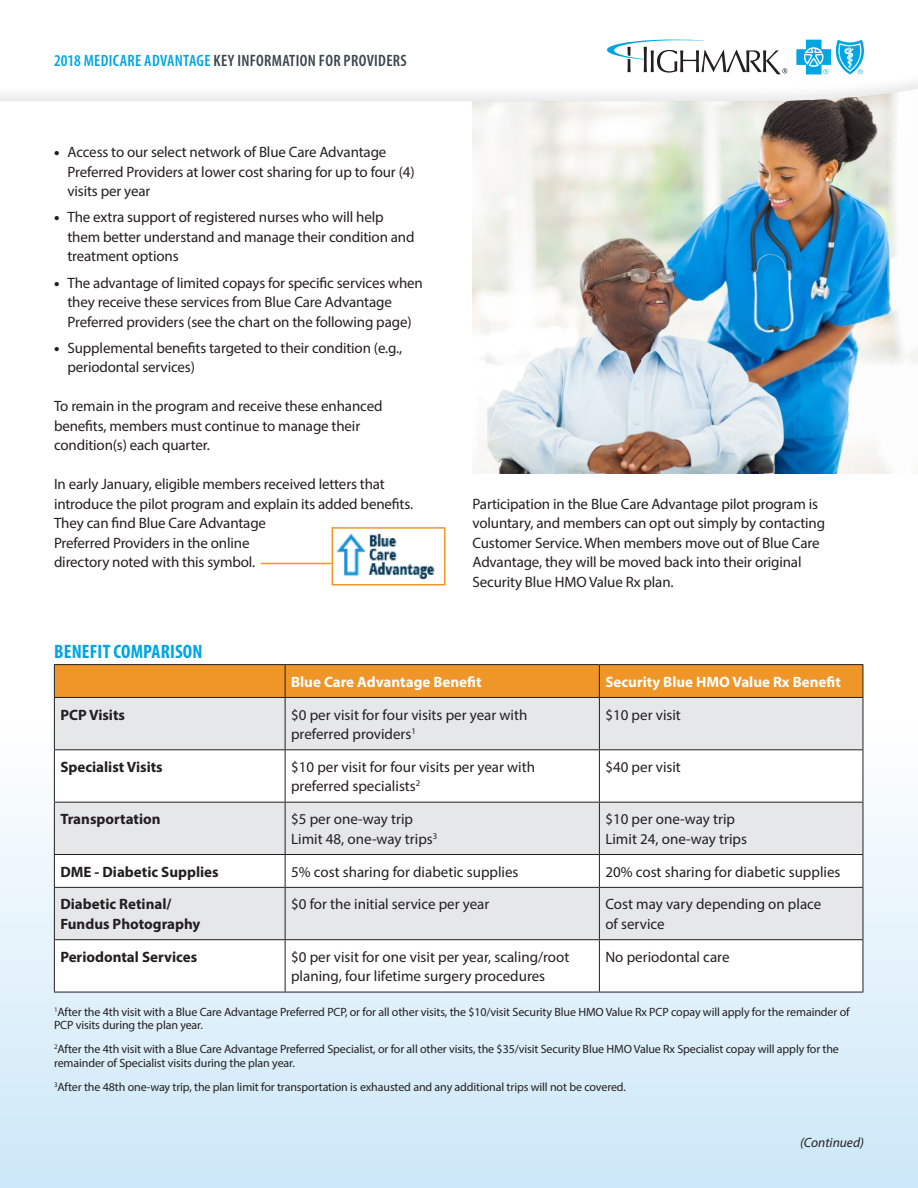
<style>
.page{position:relative;width:918px;height:1188px;background:#fff}
.page>*{position:absolute;margin:0;border:0;box-sizing:border-box;transform-origin:0 0}
.t1{font:700 condensed 19.5px "Myriad Pro";letter-spacing:.01em;color:#00a5e3}
.t2{font:600 condensed 16.5px "Myriad Pro";letter-spacing:.02em;color:#39454e}
.t3{font:15px/19.5px "Myriad Pro";letter-spacing:-.01em;color:#231f20}
.t4{font:700 15px/19.5px "Myriad Pro";color:#231f20}
.t5{font:700 15px "Myriad Pro";color:#fff}
.t6{font:italic 13.5px "Myriad Pro";color:#231f20}
.t7{font:12px/13.5px "Myriad Pro";letter-spacing:-.01em;color:#231f20}
.s1{color:#00a5e3}
.s2{font-weight:900}
</style>
<div class="page">
<div style="left:0;top:725px;width:918px;height:463px;background:linear-gradient(to bottom,#fefefe,#cce7f8)"></div>
<img style="left:472px;top:103px;width:446px;height:370px">
<div style="left:0;top:0;width:918px;height:103px;background:#231f20;opacity:.1"></div>
<svg style="left:607px;top:39px;width:180px;height:35px"></svg>
<svg style="left:796px;top:40px;width:74px;height:34px"></svg>
<div style="left:55px;top:665px;width:808px;height:32px;background:#f09628"></div>
<div style="left:55px;top:698px;width:808px;height:51px;background:#e6e7e9"></div>
<svg style="left:55px;top:750px;width:808px;height:242px"></svg>
<hr style="left:54px;top:664px;width:231px;height:1px;background:#231f20">
<hr style="left:54px;top:665px;width:1px;height:32px;background:#231f20">
<hr style="left:285px;top:664px;width:314px;height:1px;background:#231f20">
<hr style="left:285px;top:665px;width:1px;height:32px;background:#231f20">
<hr style="left:599px;top:664px;width:264px;height:1px;background:#231f20">
<hr style="left:599px;top:665px;width:1px;height:32px;background:#231f20">
<hr style="left:863px;top:665px;width:1px;height:32px;background:#231f20">
<hr style="left:54px;top:697px;width:231px;height:1px;background:#231f20">
<hr style="left:54px;top:698px;width:1px;height:51px;background:#231f20">
<hr style="left:285px;top:697px;width:314px;height:1px;background:#231f20">
<hr style="left:285px;top:698px;width:1px;height:51px;background:#231f20">
<hr style="left:599px;top:697px;width:264px;height:1px;background:#231f20">
<hr style="left:599px;top:698px;width:1px;height:51px;background:#231f20">
<hr style="left:863px;top:698px;width:1px;height:51px;background:#231f20">
<hr style="left:54px;top:749px;width:231px;height:1px;background:#231f20">
<hr style="left:54px;top:750px;width:1px;height:52px;background:#231f20">
<hr style="left:285px;top:749px;width:314px;height:1px;background:#231f20">
<hr style="left:285px;top:750px;width:1px;height:52px;background:#231f20">
<hr style="left:599px;top:749px;width:264px;height:1px;background:#231f20">
<hr style="left:599px;top:750px;width:1px;height:52px;background:#231f20">
<hr style="left:863px;top:750px;width:1px;height:52px;background:#231f20">
<hr style="left:54px;top:802px;width:231px;height:1px;background:#231f20">
<hr style="left:54px;top:803px;width:1px;height:51px;background:#231f20">
<hr style="left:285px;top:802px;width:314px;height:1px;background:#231f20">
<hr style="left:285px;top:803px;width:1px;height:51px;background:#231f20">
<hr style="left:599px;top:802px;width:264px;height:1px;background:#231f20">
<hr style="left:599px;top:803px;width:1px;height:51px;background:#231f20">
<hr style="left:863px;top:803px;width:1px;height:51px;background:#231f20">
<hr style="left:54px;top:854px;width:231px;height:1px;background:#231f20">
<hr style="left:54px;top:855px;width:1px;height:32px;background:#231f20">
<hr style="left:285px;top:854px;width:314px;height:1px;background:#231f20">
<hr style="left:285px;top:855px;width:1px;height:32px;background:#231f20">
<hr style="left:599px;top:854px;width:264px;height:1px;background:#231f20">
<hr style="left:599px;top:855px;width:1px;height:32px;background:#231f20">
<hr style="left:863px;top:855px;width:1px;height:32px;background:#231f20">
<hr style="left:54px;top:887px;width:231px;height:1px;background:#231f20">
<hr style="left:54px;top:888px;width:1px;height:51px;background:#231f20">
<hr style="left:285px;top:887px;width:314px;height:1px;background:#231f20">
<hr style="left:285px;top:888px;width:1px;height:51px;background:#231f20">
<hr style="left:599px;top:887px;width:264px;height:1px;background:#231f20">
<hr style="left:599px;top:888px;width:1px;height:51px;background:#231f20">
<hr style="left:863px;top:888px;width:1px;height:51px;background:#231f20">
<hr style="left:54px;top:939px;width:231px;height:1px;background:#231f20">
<hr style="left:54px;top:940px;width:1px;height:52px;background:#231f20">
<hr style="left:285px;top:939px;width:314px;height:1px;background:#231f20">
<hr style="left:285px;top:940px;width:1px;height:52px;background:#231f20">
<hr style="left:599px;top:939px;width:264px;height:1px;background:#231f20">
<hr style="left:599px;top:940px;width:1px;height:52px;background:#231f20">
<hr style="left:863px;top:940px;width:1px;height:52px;background:#231f20">
<hr style="left:54px;top:992px;width:231px;height:1px;background:#231f20">
<hr style="left:285px;top:992px;width:314px;height:1px;background:#231f20">
<hr style="left:599px;top:992px;width:264px;height:1px;background:#231f20">
<img style="left:336px;top:533px;width:99px;height:47px">
<div style="left:332px;top:527px;width:114px;height:58px;border:2px solid #f09628"></div>
<hr style="left:261px;top:563px;width:71px;height:1px;background:#f09628">
<p class="t2" style="left:54px;top:51px;width:354px"><span class="s1">2018 MEDICARE ADVANTAGE</span> KEY INFORMATION FOR PROVIDERS</p>
<p class="t3" style="left:68px;top:142px;width:349px;text-indent:-14px"><span class="s2">•</span> Access to our select network of Blue Care Advantage<br>Preferred Providers at lower cost sharing for up to four (4) visits per year</p>
<p class="t3" style="left:68px;top:207px;width:349px;text-indent:-14px"><span class="s2">•</span> The extra support of registered nurses who will help them better understand and manage their condition and treatment options</p>
<p class="t3" style="left:68px;top:273px;width:357px;text-indent:-14px"><span class="s2">•</span> The advantage of limited copays for specific services when they receive these services from Blue Care Advantage<br>Preferred providers (see the chart on the following page)</p>
<p class="t3" style="left:68px;top:338px;width:336px;text-indent:-14px"><span class="s2">•</span> Supplemental benefits targeted to their condition (e.g., periodontal services)</p>
<p class="t3" style="left:54px;top:396px;width:330px">To remain in the program and receive these enhanced benefits, members must continue to manage their condition(s) each quarter.</p>
<p class="t3" style="left:54px;top:474px;width:361px">In early January, eligible members received letters that introduce the pilot program and explain its added benefits.<br>They can find Blue Care Advantage<br>Preferred Providers in the online<br>directory noted with this symbol.</p>
<h1 class="t1" style="left:54px;top:640px;width:150px">BENEFIT COMPARISON</h1>
<p class="t3" style="left:472px;top:494px;width:354px">Participation in the Blue Care Advantage pilot program is voluntary, and members can opt out simply by contacting Customer Service. When members move out of Blue Care Advantage, they will be moved back into their original Security Blue HMO Value Rx plan.</p>
<p class="t5" style="left:291px;top:672px;width:192px">Blue Care Advantage Benefit</p>
<p class="t5" style="left:605px;top:672px;width:237px">Security Blue HMO Value Rx Benefit</p>
<p class="t4" style="left:60px;top:704px;width:66px">PCP Visits</p>
<p class="t3" style="left:291px;top:704px;width:238px">$0 per visit for four visits per year with preferred providers<sup>1</sup></p>
<p class="t3" style="left:605px;top:704px;width:77px">$10 per visit</p>
<p class="t4" style="left:60px;top:757px;width:104px">Specialist Visits</p>
<p class="t3" style="left:291px;top:757px;width:245px">$10 per visit for four visits per year with preferred specialists<sup>2</sup></p>
<p class="t3" style="left:605px;top:757px;width:77px">$40 per visit</p>
<p class="t4" style="left:60px;top:809px;width:102px">Transportation</p>
<p class="t3" style="left:291px;top:809px;width:148px">$5 per one-way trip<br>Limit 48, one-way trips<sup>3</sup></p>
<p class="t3" style="left:605px;top:809px;width:143px">$10 per one-way trip<br>Limit 24, one-way trips</p>
<p class="t4" style="left:60px;top:861px;width:160px">DME - Diabetic Supplies</p>
<p class="t3" style="left:291px;top:862px;width:229px">5% cost sharing for diabetic supplies</p>
<p class="t3" style="left:605px;top:862px;width:237px">20% cost sharing for diabetic supplies</p>
<p class="t4" style="left:60px;top:894px;width:142px">Diabetic Retinal/<br>Fundus Photography</p>
<p class="t3" style="left:291px;top:894px;width:200px">$0 for the initial service per year</p>
<p class="t3" style="left:605px;top:894px;width:218px">Cost may vary depending on place of service</p>
<p class="t4" style="left:60px;top:946px;width:138px">Periodontal Services</p>
<p class="t3" style="left:291px;top:947px;width:280px">$0 per visit for one visit per year, scaling/root planing, four lifetime surgery procedures</p>
<p class="t3" style="left:605px;top:947px;width:126px">No periodontal care</p>
<p class="t7" style="left:54px;top:1005px;width:797px"><sup>1</sup>After the 4th visit with a Blue Care Advantage Preferred PCP, or for all other visits, the $10/visit Security Blue HMO Value Rx PCP copay will apply for the remainder of<br>PCP visits during the plan year.</p>
<p class="t7" style="left:54px;top:1042px;width:786px"><sup>2</sup>After the 4th visit with a Blue Care Advantage Preferred Specialist, or for all other visits, the $35/visit Security Blue HMO Value Rx Specialist copay will apply for the remainder of Specialist visits during the plan year.</p>
<p class="t7" style="left:54px;top:1080px;width:573px"><sup>3</sup>After the 48th one-way trip, the plan limit for transportation is exhausted and any additional trips will not be covered.</p>
<p class="t6" style="left:800px;top:1134px;width:65px">(Continued)</p>
</div>
